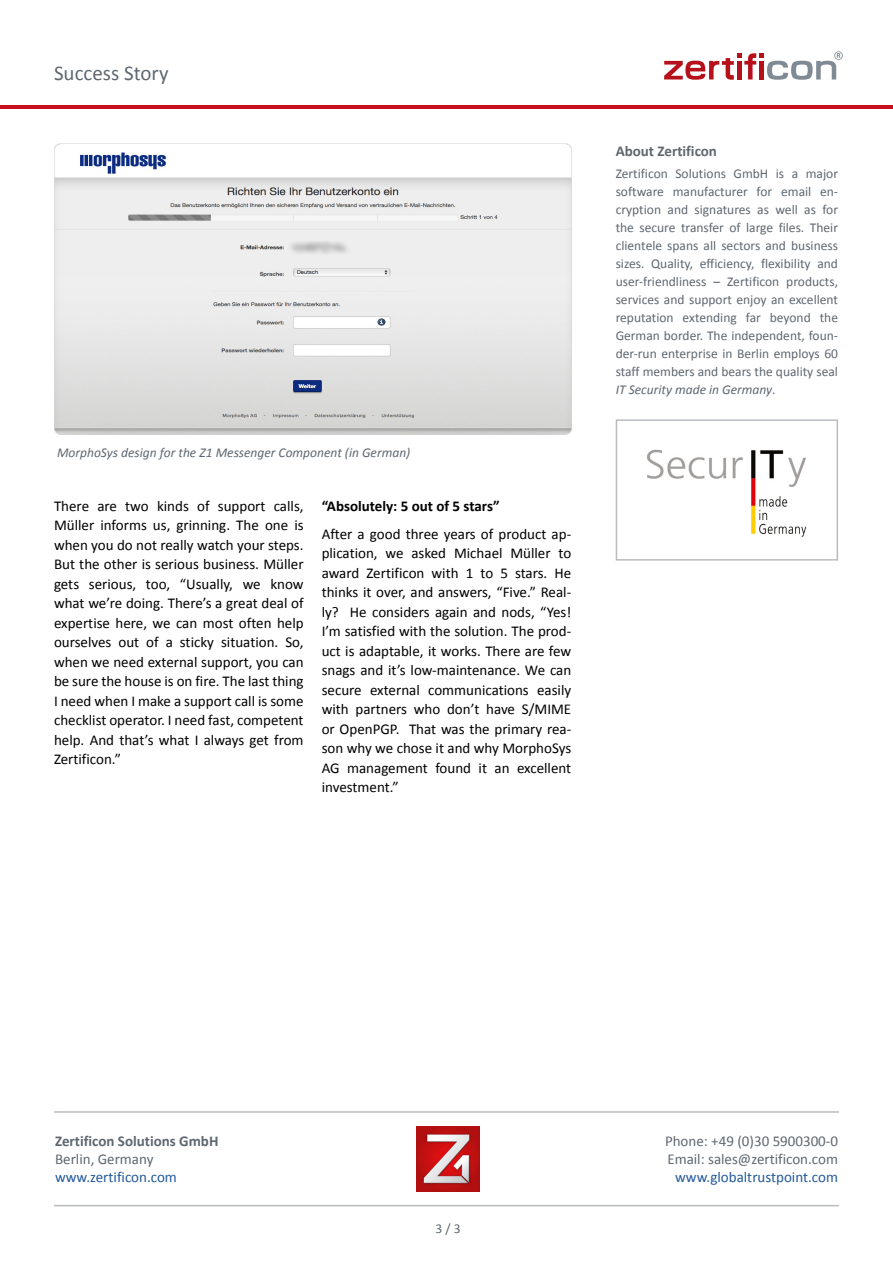
<style>
.page{position:relative;width:893px;height:1263px;background:#fff}
.page>*{position:absolute;margin:0;border:0;box-sizing:border-box;transform-origin:0 0}
.t1{font:21px "Calibri";color:#5e6770}
.Absatz{font:15px/19.5px "Calibri";color:#000;text-align:justify}
.t2{font:15px/18px "Calibri";color:#5e6770}
.t3{font:15px "Calibri";color:#22599b}
.Überschrift{font:700 15px "Calibri";color:#5e6770}
.Überschrift-2{font:700 15px "Calibri";color:#000}
.Text{font:13.5px/18px "Calibri";color:#5e6770;text-align:justify}
.Bildunterschrift{font:italic 13.5px "Calibri";color:#5e6770}
.s1{font-style:italic}
</style>
<div class="page">
<hr style="left:0;top:105px;width:893px;height:4px;background:#c5111f">
<svg style="left:664px;top:51px;width:179px;height:29px"></svg>
<hr style="left:54px;top:1111px;width:785px;height:2px;background:#b8bcc1">
<hr style="left:54px;top:1205px;width:785px;height:1px;background:#b8bcc1">
<img style="left:416px;top:1126px;width:64px;height:65px">
<img style="left:54px;top:144px;width:517px;height:290px">
<img style="left:647px;top:449px;width:160px;height:88px">
<div style="left:616px;top:419px;width:222px;height:142px;border:2px solid #b8bcc1"></div>
<h1 class="t1" style="left:54px;top:59px;width:116px">Success Story</h1>
<p class="Bildunterschrift" style="left:57px;top:443px;width:355px">MorphoSys design for the Z1 Messenger Component (in German)</p>
<p class="Absatz" style="left:54px;top:496px;width:251px">There are two kinds of support calls, Müller informs us, grinning. The one is when you do not really watch your steps.<br>But the other is serious business. Müller gets serious, too, “Usually, we know what we’re doing. There’s a great deal of expertise here, we can most often help ourselves out of a sticky situation. So, when we need external support, you can be sure the house is on fire. The last thing I need when I make a support call is some checklist operator. I need fast, competent help. And that’s what I always get from Zertificon.”</p>
<p class="Überschrift-2" style="left:322px;top:496px;width:179px">“Absolutely: 5 out of 5 stars”</p>
<p class="Absatz" style="left:322px;top:524px;width:251px">After a good three years of product ap&shy;plication, we asked Michael Müller to award Zertificon with 1 to 5 stars. He thinks it over, and answers, “Five.” Real&shy;ly? He considers again and nods, “Yes!<br>I’m satisfied with the solution. The prod&shy;uct is adaptable, it works. There are few snags and it’s low-maintenance. We can secure external communications easily with partners who don’t have S/MIME or OpenPGP. That was the primary rea&shy;son why we chose it and why MorphoSys AG management found it an excellent investment.”</p>
<p class="Überschrift" style="left:616px;top:141px;width:103px">About Zertificon</p>
<p class="Text" style="left:616px;top:165px;width:224px">Zertificon Solutions GmbH is a major software manufacturer for email en&shy;cryption and signatures as well as for the secure transfer of large files. Their clientele spans all sectors and business sizes. Quality, efficiency, flexibility and user-friendliness – Zertificon products, services and support enjoy an excellent reputation extending far beyond the German border. The independent, foun&shy;der-run enterprise in Berlin employs 60 staff members and bears the quality seal <span class="s1">IT Security made in Germany</span>.</p>
<p class="Überschrift" style="left:55px;top:1132px;width:165px">Zertificon Solutions GmbH</p>
<p class="t2" style="left:55px;top:1150px;width:100px">Berlin, Germany</p>
<p class="t3" style="left:55px;top:1168px;width:123px">www.zertificon.com</p>
<p class="Text" style="left:435px;top:1219px;width:27px">3 / 3</p>
<p class="t2" style="left:665px;top:1132px;width:175px">Phone: +49 (0)30 5900300-0<br>Email: sales@zertificon.com</p>
<p class="t3" style="left:675px;top:1168px;width:164px">www.globaltrustpoint.com</p>
</div>
